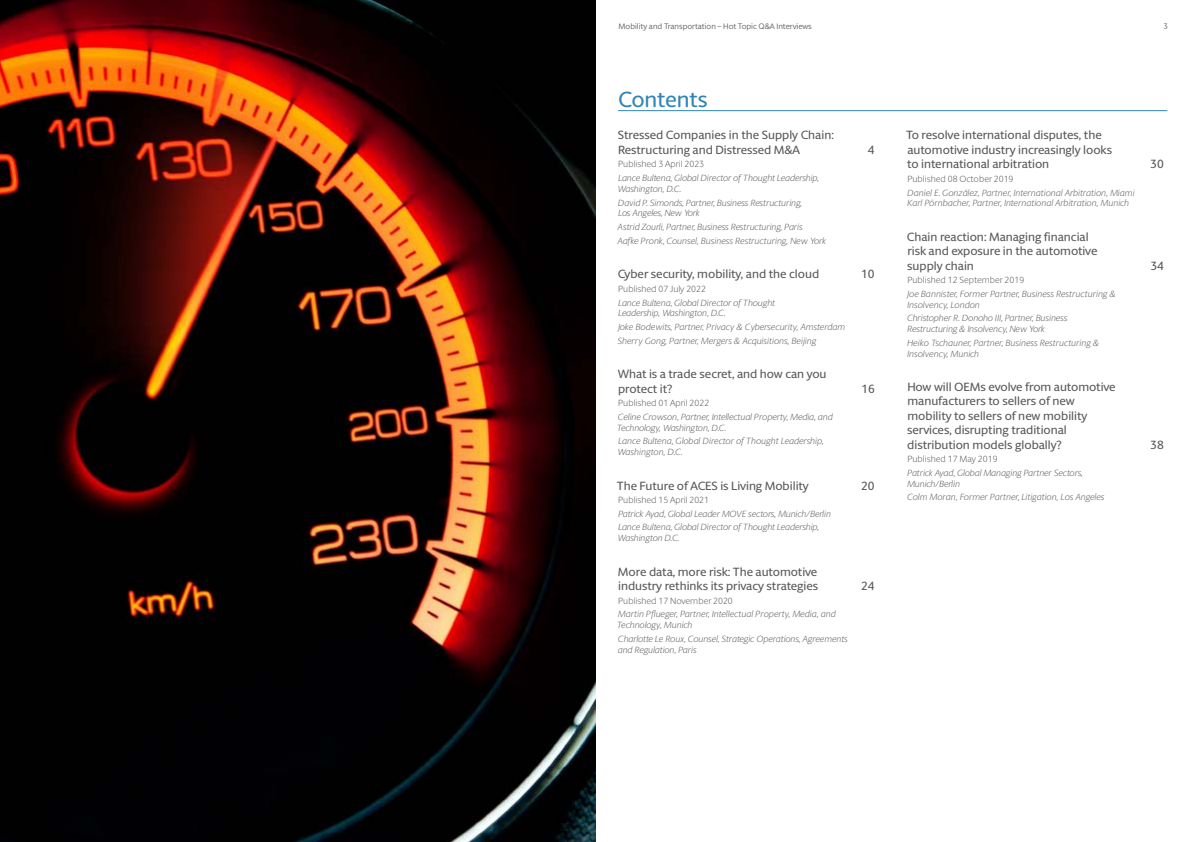
<style>
.page{position:relative;width:1191px;height:842px;background:#fff}
.page>*{position:absolute;margin:0;border:0;box-sizing:border-box;transform-origin:0 0}
.t1{font:500 22px "Berlingske Sans Round";letter-spacing:-.01em;color:#3085b7}
.t2{font:500 12px/14.4px "Berlingske Sans Round";color:#58595b}
.t3{font:italic 300 9px/10.8px "Berlingske Sans Round";letter-spacing:-.01em;color:#58595b}
.t4{font:300 9px "Berlingske Sans Round";color:#58595b}
.t5{font:8px "Berlingske Sans Round";color:#58595b}
</style>
<div class="page">
<img style="left:0;top:0;width:595px;height:842px">
<hr style="left:618px;top:110px;width:549px;height:1px;background:#3085b7">
<p class="t5" style="left:618px;top:21px;width:195px">Mobility and Transportation – Hot Topic Q&amp;A Interviews</p>
<p class="t5" style="left:1163px;top:21px;width:6px">3</p>
<h1 class="t1" style="left:618px;top:84px;width:91px">Contents</h1>
<h2 class="t2" style="left:618px;top:128px;width:217px">Stressed Companies in the Supply Chain:<br>Restructuring and Distressed M&amp;A</h2>
<h2 class="t2" style="left:868px;top:142px;width:8px">4</h2>
<p class="t4" style="left:618px;top:158px;width:87px">Published 3 April 2023</p>
<p class="t3" style="left:617px;top:172px;width:203px">Lance Bultena, Global Director of Thought Leadership,<br>Washington, D.C.</p>
<p class="t3" style="left:618px;top:197px;width:186px">David P. Simonds, Partner, Business Restructuring,<br>Los Angeles, New York</p>
<p class="t3" style="left:617px;top:220px;width:210px;line-height:13.8px">Astrid Zourli, Partner, Business Restructuring, Paris<br>Aafke Pronk, Counsel, Business Restructuring, New York</p>
<h2 class="t2" style="left:617px;top:266px;width:203px">Cyber security, mobility, and the cloud</h2>
<h2 class="t2" style="left:861px;top:266px;width:15px">10</h2>
<p class="t4" style="left:618px;top:283px;width:89px">Published 07 July 2022</p>
<p class="t3" style="left:618px;top:297px;width:159px">Lance Bultena, Global Director of Thought<br>Leadership, Washington, D.C.</p>
<p class="t3" style="left:617px;top:320px;width:229px;line-height:13.6px">Joke Bodewits, Partner, Privacy &amp; Cybersecurity, Amsterdam<br>Sherry Gong, Partner, Mergers &amp; Acquisitions, Beijing</p>
<h2 class="t2" style="left:618px;top:366px;width:210px">What is a trade secret, and how can you protect it?</h2>
<h2 class="t2" style="left:861px;top:381px;width:15px">16</h2>
<p class="t4" style="left:618px;top:397px;width:92px">Published 01 April 2022</p>
<p class="t3" style="left:617px;top:411px;width:217px">Celine Crowson, Partner, Intellectual Property, Media, and<br>Technology, Washington, D.C.</p>
<p class="t3" style="left:617px;top:435px;width:208px">Lance Bultena, Global Director of Thought Leadership,<br>Washington, D.C.</p>
<h2 class="t2" style="left:617px;top:478px;width:194px">The Future of ACES is Living Mobility</h2>
<h2 class="t2" style="left:861px;top:478px;width:15px">20</h2>
<p class="t4" style="left:618px;top:494px;width:92px">Published 15 April 2021</p>
<p class="t3" style="left:618px;top:506px;width:214px;line-height:13.6px">Patrick Ayad, Global Leader MOVE sectors, Munich/Berlin<br>Lance Bultena, Global Director of Thought Leadership,</p>
<p class="t3" style="left:617px;top:532px;width:64px">Washington D.C.</p>
<h2 class="t2" style="left:618px;top:564px;width:202px">More data, more risk: The automotive industry rethinks its privacy strategies</h2>
<h2 class="t2" style="left:861px;top:578px;width:15px">24</h2>
<p class="t4" style="left:618px;top:594px;width:116px">Published 17 November 2020</p>
<p class="t3" style="left:617px;top:608px;width:220px">Martin Pflueger, Partner, Intellectual Property, Media, and<br>Technology, Munich</p>
<p class="t3" style="left:618px;top:633px;width:231px">Charlotte Le Roux, Counsel, Strategic Operations, Agreements and Regulation, Paris</p>
<h2 class="t2" style="left:906px;top:128px;width:208px">To resolve international disputes, the automotive industry increasingly looks to international arbitration</h2>
<p class="t4" style="left:907px;top:173px;width:108px">Published 08 October 2019</p>
<p class="t3" style="left:907px;top:187px;width:229px">Daniel E. González, Partner, International Arbitration, Miami<br>Karl Pörnbacher, Partner, International Arbitration, Munich</p>
<h2 class="t2" style="left:907px;top:229px;width:192px">Chain reaction: Managing financial risk and exposure in the automotive supply chain</h2>
<p class="t4" style="left:907px;top:274px;width:118px">Published 12 September 2019</p>
<p class="t3" style="left:907px;top:288px;width:210px">Joe Bannister, Former Partner, Business Restructuring &amp;<br>Insolvency, London</p>
<p class="t3" style="left:907px;top:312px;width:162px">Christopher R. Donoho III, Partner, Business<br>Restructuring &amp; Insolvency, New York</p>
<p class="t3" style="left:907px;top:337px;width:194px">Heiko Tschauner, Partner, Business Restructuring &amp;<br>Insolvency, Munich</p>
<h2 class="t2" style="left:907px;top:379px;width:210px">How will OEMs evolve from automotive manufacturers to sellers of new mobility to sellers of new mobility services, disrupting traditional distribution models globally?</h2>
<p class="t4" style="left:907px;top:453px;width:92px">Published 17 May 2019</p>
<p class="t3" style="left:907px;top:467px;width:177px">Patrick Ayad, Global Managing Partner Sectors,<br>Munich/Berlin</p>
<p class="t3" style="left:907px;top:491px;width:199px">Colm Moran, Former Partner, Litigation, Los Angeles</p>
<h2 class="t2" style="left:1150px;top:156px;width:15px">30</h2>
<h2 class="t2" style="left:1150px;top:258px;width:15px">34</h2>
<h2 class="t2" style="left:1150px;top:437px;width:15px">38</h2>
</div>
